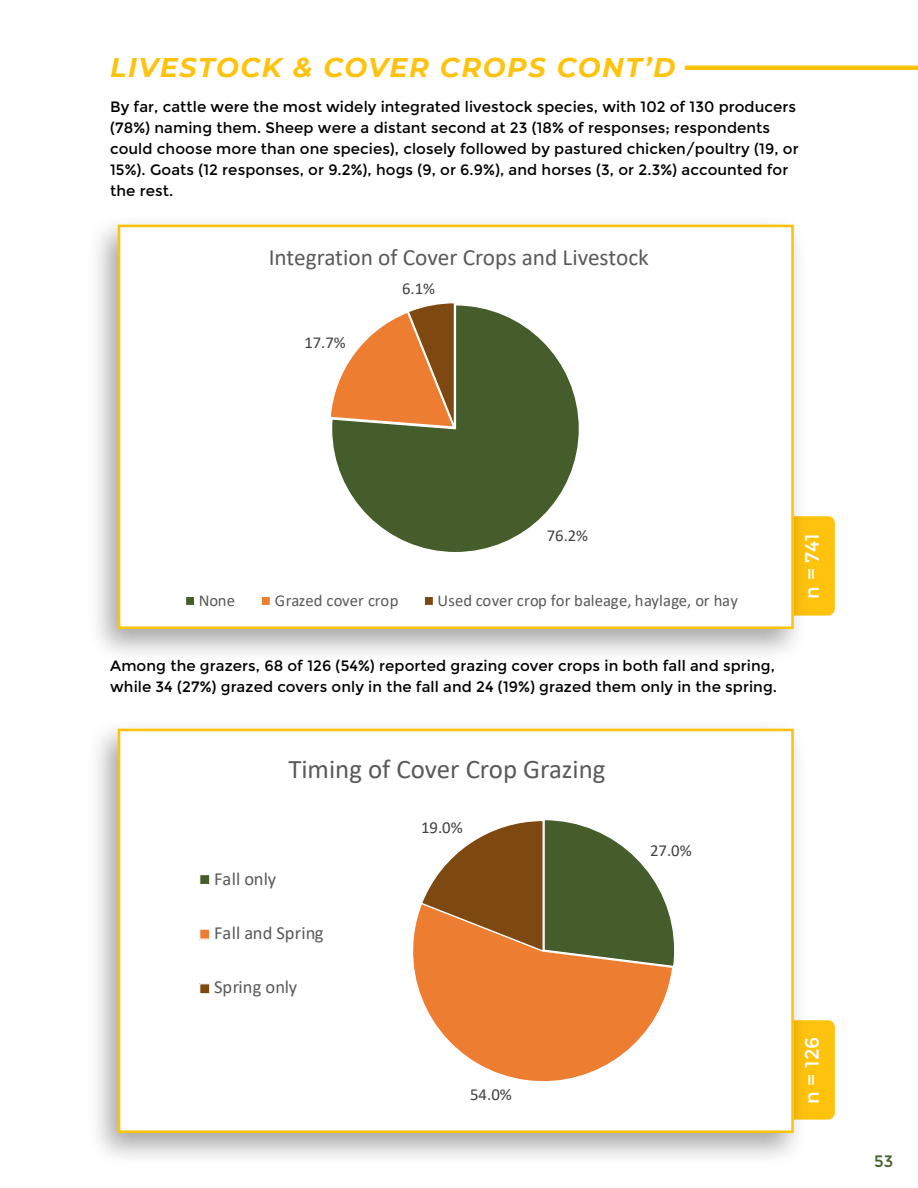
<style>
.page{position:relative;width:918px;height:1188px;background:#fff}
.page>*{position:absolute;margin:0;border:0;box-sizing:border-box;transform-origin:0 0}
.t1{font:italic 700 27px "Montserrat";letter-spacing:.06em;color:#ffc30d}
.t2{font:26.85px "Calibri";color:#595959}
.t3{font:23.25px "Calibri";color:#595959}
.t4{font:19.5px "Montserrat";color:#fff}
.t5{font:18.45px "Calibri";color:#595959}
.t6{font:16.8px "Calibri";color:#404040}
.t7{font:16.65px "Calibri";color:#595959}
.t8{font:16.65px "Calibri";color:#404040}
.t9{font:16.5px "Montserrat";color:#43602d}
.t10{font:15px/21px "Montserrat";letter-spacing:.005em;color:#000}
</style>
<div class="page">
<div style="left:808px;top:516px;width:27px;height:100px;background:#ffc30d"></div>
<div style="left:808px;top:1020px;width:27px;height:100px;background:#ffc30d"></div>
<hr style="left:685px;top:66px;width:233px;height:4px;background:#ffc30d">
<div style="left:87px;top:214px;width:721px;height:450px;background:#000;opacity:.35"></div>
<div style="left:118px;top:225px;width:676px;height:404px;background:#fff;border:3px solid #ffc30d"></div>
<div style="left:87px;top:718px;width:721px;height:450px;background:#000;opacity:.35"></div>
<div style="left:118px;top:729px;width:676px;height:404px;background:#fff;border:3px solid #ffc30d"></div>
<div style="left:332px;top:305px;width:247px;height:248px;background:#455d2a;border-radius:123px"></div>
<svg style="left:331px;top:303px;width:125px;height:130px"></svg>
<div style="left:185px;top:596px;width:10px;height:10px;background:#455d2a"></div>
<div style="left:185px;top:596px;width:10px;height:10px;border:1px solid #fff"></div>
<div style="left:261px;top:596px;width:9px;height:10px;background:#ed7d31"></div>
<div style="left:261px;top:596px;width:10px;height:10px;border:1px solid #fff"></div>
<div style="left:424px;top:596px;width:9px;height:10px;background:#7e4811"></div>
<div style="left:424px;top:596px;width:10px;height:10px;border:1px solid #fff"></div>
<svg style="left:413px;top:910px;width:259px;height:172px"></svg>
<svg style="left:420px;top:820px;width:255px;height:148px"></svg>
<div style="left:200px;top:875px;width:10px;height:10px;background:#455d2a"></div>
<div style="left:199px;top:874px;width:11px;height:11px;border:1px solid #fff"></div>
<div style="left:200px;top:929px;width:10px;height:10px;background:#ed7d31"></div>
<div style="left:199px;top:928px;width:11px;height:12px;border:1px solid #fff"></div>
<div style="left:200px;top:984px;width:10px;height:10px;background:#7e4811"></div>
<div style="left:199px;top:983px;width:11px;height:11px;border:1px solid #fff"></div>
<h1 class="t1" style="left:110px;top:48px;width:567px">LIVESTOCK &amp; COVER CROPS CONT’D</h1>
<p class="t10" style="left:110px;top:96px;width:690px">By far, cattle were the most widely integrated livestock species, with 102 of 130 producers (78%) naming them. Sheep were a distant second at 23 (18% of responses; respondents could choose more than one species), closely followed by pastured chicken/poultry (19, or 15%). Goats (12 responses, or 9.2%), hogs (9, or 6.9%), and horses (3, or 2.3%) accounted for the rest.</p>
<h3 class="t3" style="left:269px;top:241px;width:382px">Integration of Cover Crops and Livestock</h3>
<p class="t8" style="left:304px;top:331px;width:43px">17.7%</p>
<p class="t8" style="left:402px;top:277px;width:34px">6.1%</p>
<p class="t8" style="left:547px;top:524px;width:43px">76.2%</p>
<p class="t7" style="left:199px;top:588px;width:38px">None</p>
<p class="t7" style="left:275px;top:588px;width:125px">Grazed cover crop</p>
<p class="t7" style="left:438px;top:588px;width:302px">Used cover crop for baleage, haylage, or hay</p>
<p class="t10" style="left:110px;top:656px;width:668px">Among the grazers, 68 of 126 (54%) reported grazing cover crops in both fall and spring, while 34 (27%) grazed covers only in the fall and 24 (19%) grazed them only in the spring.</p>
<h2 class="t2" style="left:288px;top:750px;width:319px">Timing of Cover Crop Grazing</h2>
<p class="t5" style="left:214px;top:866px;width:64px">Fall only</p>
<p class="t5" style="left:214px;top:920px;width:111px">Fall and Spring</p>
<p class="t5" style="left:214px;top:974px;width:85px">Spring only</p>
<p class="t6" style="left:421px;top:816px;width:43px">19.0%</p>
<p class="t6" style="left:470px;top:1082px;width:43px">54.0%</p>
<p class="t6" style="left:650px;top:839px;width:43px">27.0%</p>
<h3 class="t4" style="left:801px;top:599px;width:67px;rotate:-90deg">n = 741</h3>
<h3 class="t4" style="left:801px;top:1104px;width:69px;rotate:-90deg">n = 126</h3>
<p class="t9" style="left:874px;top:1152px;width:21px">53</p>
</div>
